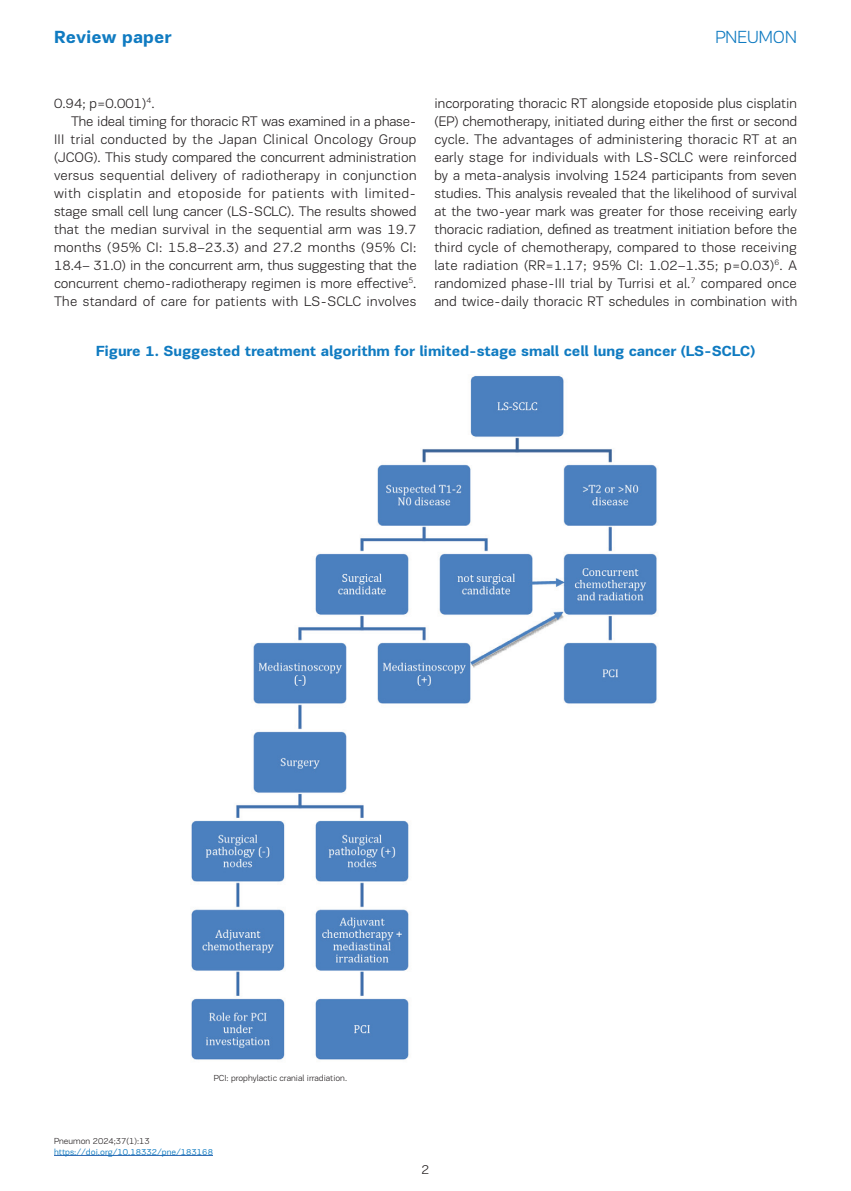
<style>
.page{position:relative;width:851px;height:1191px;background:#fff}
.page>*{position:absolute;margin:0;border:0;box-sizing:border-box;transform-origin:0 0}
.t1{font:700 18px "PF Encore Sans Pro";color:#107bc1}
.t2{font:300 18px "PF Encore Sans Pro";color:#107bc1}
.t3{font:700 15px "PF Encore Sans Pro";letter-spacing:-.01em;color:#107bc1}
.t4{font:300 14.25px/18px "PF Encore Sans Pro";letter-spacing:.005em;color:#231f20;text-align:justify}
.t5{font:300 14.25px "PF Encore Sans Pro";letter-spacing:.025em;color:#231f20}
.t6{font:300 14.25px "PF Encore Sans Pro";letter-spacing:.03em;color:#231f20}
.t7{font:300 13.5px "PF Encore Sans Pro";color:#231f20}
.t8{font:300 9px "PF Encore Sans Pro";color:#231f20}
.t9{font:9px "PF Encore Sans Pro";color:#107bc1}
</style>
<div class="page">
<hr style="left:54px;top:1155px;width:159px;height:1px;background:#2865b1">
<img style="left:191px;top:375px;width:466px;height:685px">
<p class="t1" style="left:54px;top:26px;width:119px">Review paper</p>
<p class="t2" style="left:715px;top:27px;width:83px">PNEUMON</p>
<p class="t4" style="left:54px;top:94px;width:102px">0.94; p=0.001)<sup>4</sup>.</p>
<p class="t4" style="left:71px;top:112px;width:347px">The ideal timing for thoracic RT was examined in a phase-</p>
<p class="t5" style="left:54px;top:131px;width:364px">III trial conducted by the Japan Clinical Oncology Group</p>
<p class="t4" style="left:54px;top:148px;width:364px">(JCOG). This study compared the concurrent administration</p>
<p class="t4" style="left:54px;top:166px;width:364px">versus sequential delivery of radiotherapy in conjunction</p>
<p class="t6" style="left:54px;top:185px;width:363px">with cisplatin and etoposide for patients with limited-</p>
<p class="t4" style="left:54px;top:202px;width:364px">stage small cell lung cancer (LS-SCLC). The results showed</p>
<p class="t4" style="left:54px;top:220px;width:364px">that the median survival in the sequential arm was 19.7</p>
<p class="t4" style="left:54px;top:238px;width:364px">months (95% CI: 15.8–23.3) and 27.2 months (95% CI:</p>
<p class="t4" style="left:54px;top:256px;width:364px">18.4– 31.0) in the concurrent arm, thus suggesting that the</p>
<p class="t4" style="left:54px;top:274px;width:364px">concurrent chemo-radiotherapy regimen is more effective<sup>5</sup>.</p>
<p class="t4" style="left:54px;top:292px;width:364px">The standard of care for patients with LS-SCLC involves</p>
<p class="t4" style="left:434px;top:94px;width:364px">incorporating thoracic RT alongside etoposide plus cisplatin (EP) chemotherapy, initiated during either the first or second cycle. The advantages of administering thoracic RT at an early stage for individuals with LS-SCLC were reinforced by a meta-analysis involving 1524 participants from seven studies. This analysis revealed that the likelihood of survival at the two-year mark was greater for those receiving early thoracic radiation, defined as treatment initiation before the third cycle of chemotherapy, compared to those receiving late radiation (RR=1.17; 95% CI: 1.02–1.35; p=0.03)<sup>6</sup>. A randomized phase-III trial by Turrisi et al.<sup>7</sup> compared once and twice-daily thoracic RT schedules in combination with</p>
<p class="t3" style="left:96px;top:342px;width:660px">Figure 1. Suggested treatment algorithm for limited-stage small cell lung cancer (LS-SCLC)</p>
<p class="t8" style="left:214px;top:1072px;width:135px">PCI: prophylactic cranial irradiation.</p>
<p class="t8" style="left:54px;top:1135px;width:97px">Pneumon 2024;37(1):13</p>
<p class="t9" style="left:54px;top:1146px;width:160px">https://doi.org/10.18332/pne/183168</p>
<p class="t7" style="left:421px;top:1161px;width:9px">2</p>
</div>
